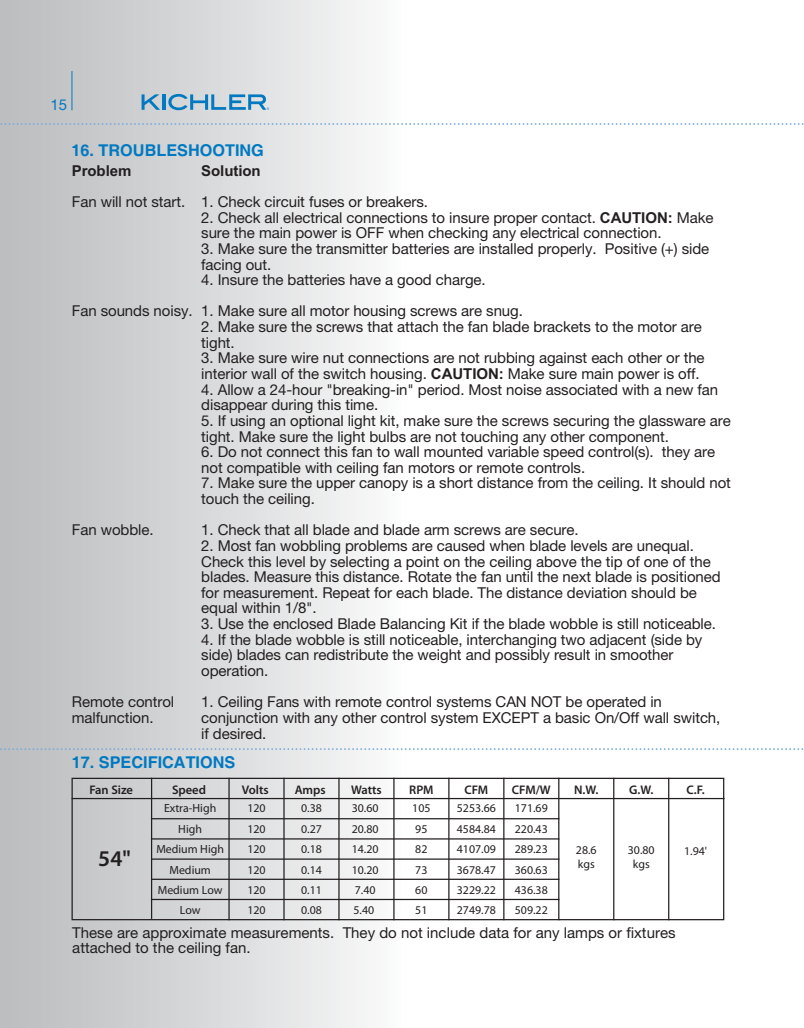
<style>
.page{position:relative;width:804px;height:1028px;background:#fff}
.page>*{position:absolute;margin:0;border:0;box-sizing:border-box;transform-origin:0 0}
.t1{font:600 22.5px "Myriad Pro";color:#231f20}
.t2{font:700 16.25px "Helvetica";color:#0079c1}
.t3{font:15px/15.6px "Helvetica Neue LT Pro";letter-spacing:-.005em;color:#231f20}
.t4{font:700 15px "Arial";letter-spacing:-.005em;color:#231f20}
.t5{font:15px "Helvetica Neue LT Pro";color:#0079c1}
.t6{font:600 12.5px "Myriad Pro";color:#231f20}
.t7{font:11.88px/20.4px "Myriad Pro";color:#231f20;text-align:justify}
.s1{font-family:"Arial";font-weight:700}
</style>
<div class="page">
<div style="left:1px;top:0;width:400px;height:1028px;background:linear-gradient(to right,#b8babd,#f8f8f9)"></div>
<svg style="left:1px;top:123px;width:799px;height:2px"></svg>
<hr style="left:72px;top:71px;width:1px;height:39px;background:#0079c1">
<svg style="left:1px;top:748px;width:801px;height:2px"></svg>
<div style="left:71px;top:777px;width:652px;height:143px;border:1px solid #231f20"></div>
<hr style="left:72px;top:798px;width:651px;height:1px;background:#231f20">
<hr style="left:151px;top:838px;width:407px;height:1px;background:#231f20">
<hr style="left:151px;top:818px;width:407px;height:1px;background:#231f20">
<hr style="left:152px;top:858px;width:406px;height:1px;background:#231f20">
<hr style="left:151px;top:899px;width:407px;height:1px;background:#231f20">
<hr style="left:152px;top:878px;width:406px;height:2px;background:#231f20">
<hr style="left:151px;top:778px;width:1px;height:140px;background:#231f20">
<hr style="left:228px;top:778px;width:1px;height:141px;background:#231f20">
<hr style="left:283px;top:778px;width:1px;height:141px;background:#231f20">
<hr style="left:338px;top:778px;width:1px;height:141px;background:#231f20">
<hr style="left:393px;top:778px;width:1px;height:141px;background:#231f20">
<hr style="left:448px;top:778px;width:1px;height:141px;background:#231f20">
<hr style="left:503px;top:778px;width:1px;height:141px;background:#231f20">
<hr style="left:558px;top:778px;width:1px;height:141px;background:#231f20">
<hr style="left:667px;top:778px;width:2px;height:141px;background:#231f20">
<hr style="left:612px;top:778px;width:2px;height:141px;background:#231f20">
<svg style="left:141px;top:94px;width:19px;height:16px"></svg>
<hr style="left:163px;top:94px;width:3px;height:16px;background:#0079c1">
<svg style="left:168px;top:94px;width:101px;height:16px;background:#86b5d1"></svg>
<p class="t5" style="left:50px;top:99px;width:18px">15</p>
<p class="t2" style="left:71px;top:144px;width:194px">16. TROUBLESHOOTING</p>
<p class="t4" style="left:72px;top:162px;width:61px">Problem</p>
<p class="t3" style="left:72px;top:196px;width:115px">Fan will not start.</p>
<p class="t3" style="left:72px;top:305px;width:122px">Fan sounds noisy.</p>
<p class="t3" style="left:72px;top:524px;width:83px">Fan wobble.</p>
<p class="t3" style="left:72px;top:696px;width:104px">Remote control malfunction.</p>
<p class="t4" style="left:201px;top:162px;width:61px">Solution</p>
<p class="t3" style="left:201px;top:196px;width:228px">1. Check circuit fuses or breakers.</p>
<p class="t3" style="left:201px;top:211px;width:513px">2. Check all electrical connections to insure proper contact. <span class="s1">CAUTION:</span> Make sure the main power is OFF when checking any electrical connection.</p>
<p class="t3" style="left:201px;top:243px;width:509px">3. Make sure the transmitter batteries are installed properly. Positive (+) side facing out.</p>
<p class="t3" style="left:201px;top:274px;width:286px">4. Insure the batteries have a good charge.</p>
<p class="t3" style="left:201px;top:305px;width:323px">1. Make sure all motor housing screws are snug.</p>
<p class="t3" style="left:201px;top:321px;width:502px">2. Make sure the screws that attach the fan blade brackets to the motor are tight.</p>
<p class="t3" style="left:201px;top:352px;width:504px">3. Make sure wire nut connections are not rubbing against each other or the interior wall of the switch housing. <span class="s1">CAUTION:</span> Make sure main power is off.</p>
<p class="t3" style="left:201px;top:383px;width:518px">4. Allow a 24-hour "breaking-in" period. Most noise associated with a new fan disappear during this time.</p>
<p class="t3" style="left:201px;top:414px;width:530px">5. If using an optional light kit, make sure the screws securing the glassware are tight. Make sure the light bulbs are not touching any other component.</p>
<p class="t3" style="left:201px;top:446px;width:515px">6. Do not connect this fan to wall mounted variable speed control(s). they are not compatible with ceiling fan motors or remote controls.</p>
<p class="t3" style="left:201px;top:477px;width:531px">7. Make sure the upper canopy is a short distance from the ceiling. It should not touch the ceiling.</p>
<p class="t3" style="left:201px;top:524px;width:379px">1. Check that all blade and blade arm screws are secure.</p>
<p class="t3" style="left:201px;top:539px;width:520px">2. Most fan wobbling problems are caused when blade levels are unequal.<br>Check this level by selecting a point on the ceiling above the tip of one of the blades. Measure this distance. Rotate the fan until the next blade is positioned for measurement. Repeat for each blade. The distance deviation should be equal within 1/8".</p>
<p class="t3" style="left:201px;top:618px;width:516px">3. Use the enclosed Blade Balancing Kit if the blade wobble is still noticeable.</p>
<p class="t3" style="left:201px;top:633px;width:502px">4. If the blade wobble is still noticeable, interchanging two adjacent (side by side) blades can redistribute the weight and possibly result in smoother operation.</p>
<p class="t3" style="left:201px;top:696px;width:520px">1. Ceiling Fans with remote control systems CAN NOT be operated in conjunction with any other control system EXCEPT a basic On/Off wall switch, if desired.</p>
<p class="t2" style="left:72px;top:756px;width:165px">17. SPECIFICATIONS</p>
<p class="t6" style="left:89px;top:783px;width:45px">Fan Size</p>
<h1 class="t1" style="left:98px;top:845px;width:34px">54"</h1>
<p class="t6" style="left:172px;top:783px;width:35px">Speed</p>
<p class="t6" style="left:351px;top:783px;width:32px">Watts</p>
<p class="t7" style="left:156px;top:799px;width:69px;text-align:center">Extra-High<br>High<br>Medium High<br>Medium<br>Medium Low<br>Low</p>
<p class="t6" style="left:241px;top:783px;width:28px">Volts</p>
<p class="t6" style="left:294px;top:783px;width:33px">Amps</p>
<p class="t7" style="left:247px;top:799px;width:20px">120<br>120<br>120<br>120<br>120<br>120</p>
<p class="t7" style="left:301px;top:799px;width:22px">0.38<br>0.27<br>0.18<br>0.14<br>0.11<br>0.08</p>
<p class="t7" style="left:351px;top:799px;width:28px;text-align:left">30.60<br>20.80<br>14.20<br>10.20<br>7.40<br>5.40</p>
<p class="t6" style="left:511px;top:783px;width:40px">CFM/W</p>
<p class="t7" style="left:514px;top:799px;width:34px">171.69<br>220.43<br>289.23<br>360.63<br>436.38<br>509.22</p>
<p class="t6" style="left:409px;top:783px;width:26px">RPM</p>
<p class="t6" style="left:686px;top:783px;width:20px">C.F.</p>
<p class="t7" style="left:412px;top:799px;width:20px;text-align:left">105<br>95<br>82<br>73<br>60<br>51</p>
<p class="t6" style="left:464px;top:783px;width:25px">CFM</p>
<p class="t7" style="left:456px;top:799px;width:40px">5253.66<br>4584.84<br>4107.09<br>3678.47<br>3229.22<br>2749.78</p>
<p class="t6" style="left:628px;top:783px;width:26px">G.W.</p>
<p class="t6" style="left:573px;top:783px;width:26px">N.W.</p>
<p class="t7" style="left:575px;top:844px;width:22px;line-height:14.2px">28.6 kgs</p>
<p class="t7" style="left:627px;top:844px;width:28px;line-height:14.2px;text-align:center">30.80 kgs</p>
<p class="t7" style="left:683px;top:841px;width:24px">1.94'</p>
<p class="t3" style="left:72px;top:927px;width:604px;line-height:15px">These are approximate measurements. They do not include data for any lamps or fixtures attached to the ceiling fan.</p>
</div>
